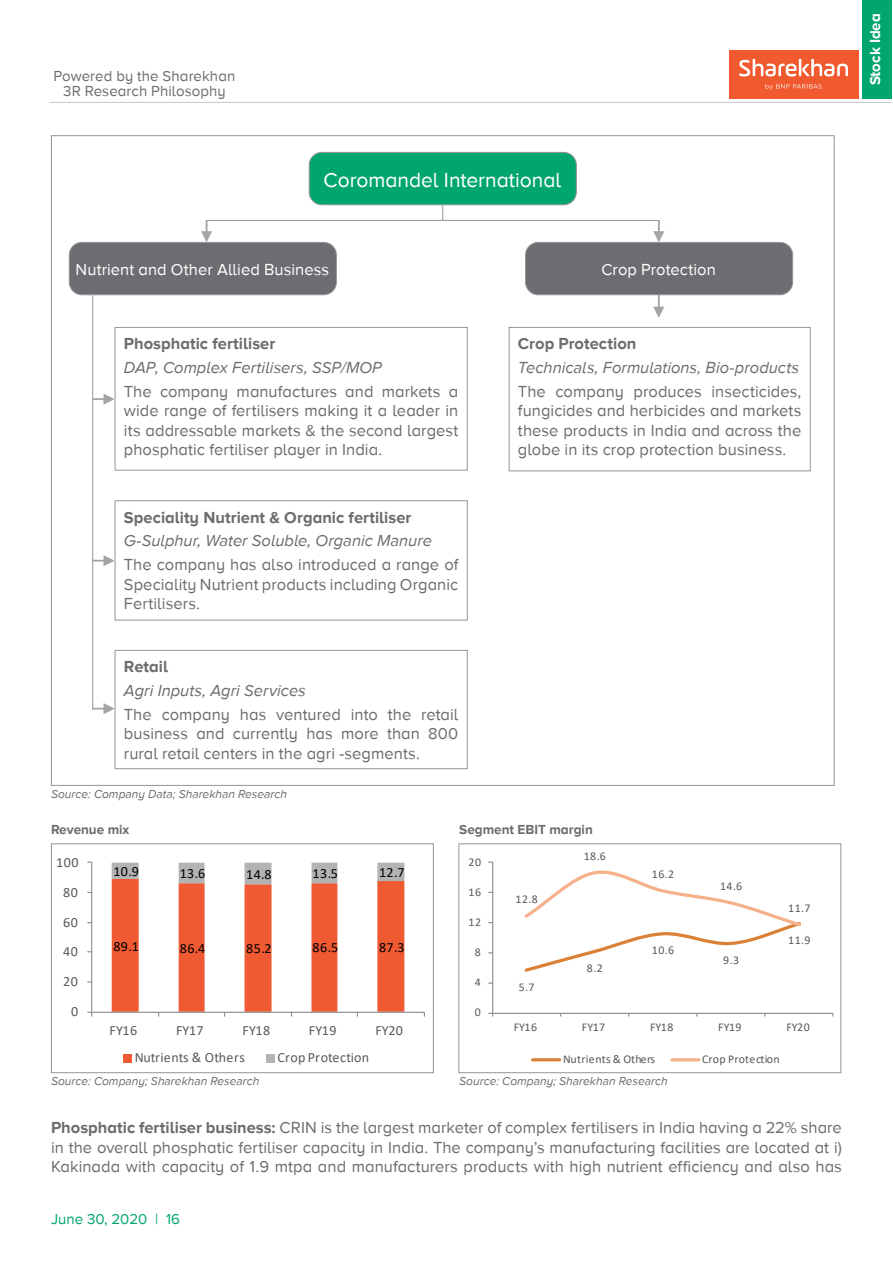
<style>
.page{position:relative;width:893px;height:1263px;background:#fff}
.page>*{position:absolute;margin:0;border:0;box-sizing:border-box;transform-origin:0 0}
.Bdy_txt_with_bullet{font:21px "Proxima Nova A";color:#fff}
.Bdy_txt_with_bullet-2{font:16.5px/19.5px "Proxima Nova A";letter-spacing:.005em;color:#6c6d70;text-align:justify}
.Bdy_txt_with_bullet-3{font:italic 16.5px "Proxima Nova A";color:#6c6d70}
.Bdy_txt_with_bullet-4{font:700 16.5px "Proxima Nova A";color:#6c6d70}
.Bdy_txt_with_bullet-5{font:16.5px "Proxima Nova A";letter-spacing:.005em;color:#fff}
.t1{font:15px/15px "Proxima Nova A";letter-spacing:.005em;color:#6c6d70;text-align:center}
.t2{font:15px "Proxima Nova A";color:#00a66e}
.t3{font:700 15px "Proxima Nova A";color:#fff}
.t4{font:14.1px "Calibri";letter-spacing:.015em;color:#595959}
.t5{font:14.1px "Calibri";letter-spacing:.03em;color:#000}
.t6{font:700 13.5px "Proxima Nova A";color:#6c6d70}
.t7{font:italic 12px "Proxima Nova A";color:#6c6d70}
.t8{font:11.85px "Calibri";letter-spacing:.025em;color:#595959}
.s1{font-weight:700}
</style>
<div class="page">
<hr style="left:50px;top:102px;width:841px;height:1px;background:#c7c8ca">
<div style="left:729px;top:50px;width:129px;height:49px;background:#f1592f"></div>
<svg style="left:739px;top:59px;width:109px;height:17px"></svg>
<svg style="left:765px;top:84px;width:57px;height:6px"></svg>
<div style="left:862px;top:0;width:29px;height:99px;background:#00a66e"></div>
<div style="left:51px;top:135px;width:783px;height:651px;background:#fff;border:1px solid #939598"></div>
<div style="left:309px;top:152px;width:267px;height:53px;background:#00a66e;border-radius:13px"></div>
<div style="left:309px;top:152px;width:268px;height:53px;border:1px solid #939598;border-radius:13px"></div>
<div style="left:69px;top:242px;width:267px;height:53px;background:#6c6d70;border-radius:13px"></div>
<div style="left:69px;top:242px;width:268px;height:53px;border:1px solid #939598;border-radius:13px"></div>
<div style="left:115px;top:327px;width:353px;height:144px;border:1px solid #939598"></div>
<div style="left:509px;top:327px;width:302px;height:144px;border:1px solid #939598"></div>
<div style="left:115px;top:500px;width:353px;height:120px;border:1px solid #939598"></div>
<div style="left:115px;top:650px;width:353px;height:119px;border:1px solid #939598"></div>
<div style="left:525px;top:242px;width:268px;height:53px;background:#6c6d70;border-radius:13px"></div>
<div style="left:525px;top:242px;width:268px;height:53px;border:1px solid #939598;border-radius:13px"></div>
<hr style="left:92px;top:295px;width:1px;height:414px;background:#939598">
<svg style="left:442px;top:205px;width:1px;height:15px"></svg>
<hr style="left:207px;top:220px;width:452px;height:1px;background:#939598">
<svg style="left:92px;top:703px;width:23px;height:11px"></svg>
<svg style="left:92px;top:555px;width:23px;height:11px"></svg>
<svg style="left:92px;top:393px;width:23px;height:12px"></svg>
<svg style="left:201px;top:220px;width:11px;height:22px"></svg>
<svg style="left:653px;top:220px;width:11px;height:22px"></svg>
<svg style="left:653px;top:295px;width:11px;height:23px"></svg>
<div style="left:51px;top:843px;width:383px;height:230px;background:#fff;border:1px solid #939598"></div>
<div style="left:458px;top:843px;width:383px;height:230px;background:#fff;border:1px solid #939598"></div>
<hr style="left:91px;top:862px;width:1px;height:150px;background:#868686">
<hr style="left:92px;top:1012px;width:332px;height:1px;background:#868686">
<svg style="left:112px;top:863px;width:292px;height:153px"></svg>
<div style="left:124px;top:1054px;width:8px;height:8px;background:#f05a32"></div>
<div style="left:266px;top:1054px;width:9px;height:8px;background:#b3b3b3"></div>
<div style="left:461px;top:846px;width:379px;height:225px;background:#fff"></div>
<hr style="left:492px;top:862px;width:1px;height:151px;background:#868686">
<hr style="left:493px;top:1013px;width:340px;height:1px;background:#868686">
<svg style="left:524px;top:870px;width:277px;height:102px"></svg>
<hr style="left:533px;top:1058px;width:27px;height:3px;background:#da8137">
<hr style="left:672px;top:1058px;width:27px;height:3px;background:#f6b18a">
<p class="t1" style="left:53px;top:68px;width:183px">Powered by the Sharekhan<br>3R Research Philosophy</p>
<p class="Bdy_txt_with_bullet" style="left:323px;top:168px;width:239px">Coromandel International</p>
<p class="t3" style="left:867px;top:85px;width:73px;rotate:-90deg">Stock Idea</p>
<p class="Bdy_txt_with_bullet-5" style="left:76px;top:260px;width:255px">Nutrient and Other Allied Business</p>
<p class="Bdy_txt_with_bullet-4" style="left:124px;top:334px;width:153px">Phosphatic fertiliser</p>
<p class="Bdy_txt_with_bullet-3" style="left:124px;top:358px;width:259px">DAP, Complex Fertilisers, SSP/MOP</p>
<p class="Bdy_txt_with_bullet-2" style="left:124px;top:381px;width:336px">The company manufactures and markets a wide range of fertilisers making it a leader in its addressable markets &amp; the second largest phosphatic fertiliser player in India.</p>
<p class="Bdy_txt_with_bullet-4" style="left:124px;top:508px;width:289px">Speciality Nutrient &amp; Organic fertiliser</p>
<p class="Bdy_txt_with_bullet-3" style="left:124px;top:532px;width:310px">G-Sulphur, Water Soluble, Organic Manure</p>
<p class="Bdy_txt_with_bullet-2" style="left:124px;top:555px;width:336px">The company has also introduced a range of Speciality Nutrient products including Organic Fertilisers.</p>
<p class="Bdy_txt_with_bullet-4" style="left:124px;top:657px;width:46px">Retail</p>
<p class="Bdy_txt_with_bullet-3" style="left:124px;top:681px;width:184px">Agri Inputs, Agri Services</p>
<p class="Bdy_txt_with_bullet-2" style="left:124px;top:704px;width:336px">The company has ventured into the retail business and currently has more than 800 rural retail centers in the agri -segments.</p>
<p class="t7" style="left:51px;top:788px;width:238px">Source: Company Data; Sharekhan Research</p>
<p class="Bdy_txt_with_bullet-5" style="left:601px;top:260px;width:116px">Crop Protection</p>
<p class="Bdy_txt_with_bullet-4" style="left:518px;top:334px;width:120px">Crop Protection</p>
<p class="Bdy_txt_with_bullet-3" style="left:518px;top:358px;width:283px">Technicals, Formulations, Bio-products</p>
<p class="Bdy_txt_with_bullet-2" style="left:518px;top:381px;width:285px">The company produces insecticides, fungicides and herbicides and markets these products in India and across the globe in its crop protection business.</p>
<p class="t6" style="left:51px;top:821px;width:80px">Revenue mix</p>
<p class="t6" style="left:459px;top:821px;width:135px">Segment EBIT margin</p>
<p class="t4" style="left:56px;top:852px;width:24px">100</p>
<p class="t5" style="left:113px;top:861px;width:27px">10.9</p>
<p class="t5" style="left:180px;top:863px;width:27px">13.6</p>
<p class="t5" style="left:246px;top:864px;width:27px">14.8</p>
<p class="t5" style="left:313px;top:863px;width:27px">13.5</p>
<p class="t5" style="left:379px;top:863px;width:27px">12.7</p>
<p class="t8" style="left:469px;top:853px;width:14px">20</p>
<p class="t8" style="left:584px;top:848px;width:24px">18.6</p>
<p class="t4" style="left:63px;top:882px;width:16px">80</p>
<p class="t8" style="left:469px;top:884px;width:14px">16</p>
<p class="t8" style="left:516px;top:891px;width:24px">12.8</p>
<p class="t4" style="left:63px;top:912px;width:16px">60</p>
<p class="t8" style="left:469px;top:914px;width:14px">12</p>
<p class="t4" style="left:63px;top:942px;width:16px">40</p>
<p class="t5" style="left:113px;top:936px;width:27px">89.1</p>
<p class="t5" style="left:180px;top:938px;width:27px">86.4</p>
<p class="t5" style="left:246px;top:939px;width:27px">85.2</p>
<p class="t5" style="left:313px;top:938px;width:27px">86.5</p>
<p class="t5" style="left:379px;top:937px;width:27px">87.3</p>
<p class="t8" style="left:475px;top:944px;width:8px">8</p>
<p class="t8" style="left:587px;top:960px;width:17px">8.2</p>
<p class="t4" style="left:63px;top:972px;width:16px">20</p>
<p class="t8" style="left:475px;top:974px;width:8px">4</p>
<p class="t8" style="left:519px;top:979px;width:17px">5.7</p>
<p class="t4" style="left:71px;top:1002px;width:9px">0</p>
<p class="t8" style="left:475px;top:1004px;width:8px">0</p>
<p class="t8" style="left:652px;top:866px;width:24px">16.2</p>
<p class="t8" style="left:652px;top:942px;width:24px">10.6</p>
<p class="t8" style="left:720px;top:878px;width:24px">14.6</p>
<p class="t8" style="left:723px;top:952px;width:17px">9.3</p>
<p class="t8" style="left:788px;top:900px;width:24px">11.7</p>
<p class="t8" style="left:788px;top:932px;width:24px">11.9</p>
<p class="t4" style="left:110px;top:1020px;width:29px">FY16</p>
<p class="t4" style="left:176px;top:1020px;width:29px">FY17</p>
<p class="t4" style="left:242px;top:1020px;width:29px">FY18</p>
<p class="t4" style="left:309px;top:1020px;width:29px">FY19</p>
<p class="t4" style="left:375px;top:1020px;width:29px">FY20</p>
<p class="t4" style="left:135px;top:1048px;width:112px">Nutrients &amp; Others</p>
<p class="t4" style="left:277px;top:1048px;width:93px">Crop Protection</p>
<p class="t8" style="left:514px;top:1019px;width:25px">FY16</p>
<p class="t8" style="left:582px;top:1019px;width:25px">FY17</p>
<p class="t8" style="left:650px;top:1019px;width:25px">FY18</p>
<p class="t8" style="left:718px;top:1019px;width:25px">FY19</p>
<p class="t8" style="left:786px;top:1019px;width:25px">FY20</p>
<p class="t8" style="left:563px;top:1051px;width:94px">Nutrients &amp; Others</p>
<p class="t8" style="left:702px;top:1051px;width:79px">Crop Protection</p>
<p class="t7" style="left:51px;top:1074px;width:210px">Source: Company; Sharekhan Research</p>
<p class="t7" style="left:459px;top:1074px;width:210px">Source: Company; Sharekhan Research</p>
<p class="Bdy_txt_with_bullet-2" style="left:51px;top:1117px;width:792px"><span class="s1">Phosphatic fertiliser business:</span> CRIN is the largest marketer of complex fertilisers in India having a 22% share in the overall phosphatic fertiliser capacity in India. The company’s manufacturing facilities are located at i)<br>Kakinada with capacity of 1.9 mtpa and manufacturers products with high nutrient efficiency and also has</p>
<p class="t2" style="left:51px;top:1210px;width:131px">June 30, 2020 | 16</p>
</div>
